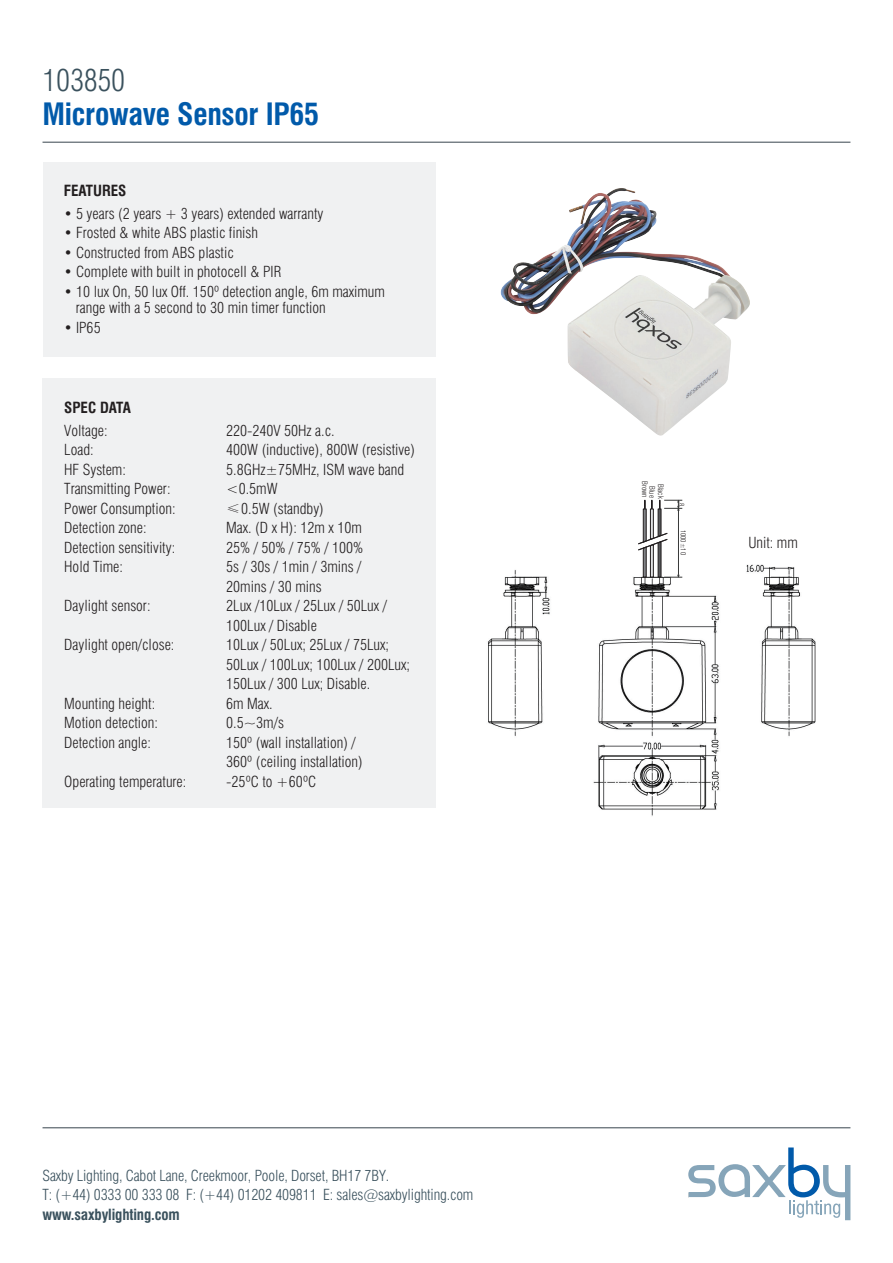
<style>
.page{position:relative;width:893px;height:1263px;background:#fff}
.page>*{position:absolute;margin:0;border:0;box-sizing:border-box;transform-origin:0 0}
.t1{font:700 condensed 30px "Swiss 721 BT";letter-spacing:-.01em;color:#015aaa}
.t2{font:300 condensed 30px "Swiss 721 BT";letter-spacing:-.01em;color:#3a515d}
.t3{font:300 condensed 15px/19.5px "Swiss 721 BT";color:#231f20}
.t4{font:300 condensed 15px/19.5px "Swiss 721 BT";letter-spacing:-.01em;color:#3a515d}
.t5{font:700 condensed 15px "Swiss 721 BT";letter-spacing:-.01em;color:#3a515d}
.t6{font:700 condensed 15px "Swiss 721 BT";color:#231f20}
.t7{font:300 condensed 7.5px "Swiss 721 BT";color:#231f20}
.t8{font:300 condensed 6.9px "Swiss 721 BT";color:#231f20}
.s1{font-family:"Adobe Song Std";font-stretch:normal}
</style>
<div class="page">
<hr style="left:43px;top:142px;width:807px;height:1px;background:#38454d">
<div style="left:43px;top:163px;width:393px;height:194px;background:#f0f1f2"></div>
<div style="left:43px;top:378px;width:393px;height:430px;background:#f0f1f2"></div>
<img style="left:488px;top:564px;width:328px;height:252px">
<svg style="left:638px;top:499px;width:44px;height:79px"></svg>
<img style="left:500px;top:188px;width:250px;height:248px">
<svg style="left:688px;top:1147px;width:162px;height:73px"></svg>
<hr style="left:43px;top:1127px;width:807px;height:1px;background:#38454d">
<h1 class="t2" style="left:43px;top:62px;width:84px">103850</h1>
<h1 class="t1" style="left:43px;top:96px;width:278px">Microwave Sensor IP65</h1>
<p class="t6" style="left:64px;top:181px;width:64px">FEATURES</p>
<p class="t3" style="left:64px;top:203px;width:261px">• 5 years (2 years + 3 years) extended warranty</p>
<p class="t3" style="left:64px;top:223px;width:196px">• Frosted &amp; white ABS plastic finish</p>
<p class="t3" style="left:64px;top:242px;width:171px">• Constructed from ABS plastic</p>
<p class="t3" style="left:64px;top:262px;width:219px">• Complete with built in photocell &amp; PIR</p>
<p class="t3" style="left:76px;top:283px;width:311px;line-height:16.5px;text-indent:-12px">• 10 lux On, 50 lux Off. 150º detection angle, 6m maximum range with a 5 second to 30 min timer function</p>
<p class="t3" style="left:64px;top:317px;width:38px">• IP65</p>
<p class="t6" style="left:64px;top:398px;width:68px">SPEC DATA</p>
<p class="t3" style="left:64px;top:420px;width:45px">Voltage:</p>
<p class="t3" style="left:226px;top:420px;width:110px">220-240V 50Hz a.c.</p>
<p class="t3" style="left:64px;top:440px;width:31px">Load:</p>
<p class="t3" style="left:226px;top:440px;width:190px">400W (inductive), 800W (resistive)</p>
<p class="t3" style="left:64px;top:459px;width:63px">HF System:</p>
<p class="t3" style="left:226px;top:459px;width:180px">5.8GHz±75MHz, ISM wave band</p>
<p class="t3" style="left:64px;top:479px;width:108px">Transmitting Power:</p>
<p class="t3" style="left:226px;top:479px;width:53px">&lt;0.5mW</p>
<p class="t3" style="left:64px;top:498px;width:113px">Power Consumption:</p>
<p class="t3" style="left:226px;top:498px;width:99px"><span class="s1">≤</span>0.5W (standby)</p>
<p class="t3" style="left:64px;top:518px;width:84px">Detection zone:</p>
<p class="t3" style="left:226px;top:518px;width:137px">Max. (D x H): 12m x 10m</p>
<p class="t3" style="left:64px;top:537px;width:112px">Detection sensitivity:</p>
<p class="t3" style="left:226px;top:537px;width:139px">25% / 50% / 75% / 100%</p>
<p class="t3" style="left:64px;top:557px;width:60px">Hold Time:</p>
<p class="t3" style="left:226px;top:557px;width:137px">5s / 30s / 1min / 3mins /<br>20mins / 30 mins</p>
<p class="t3" style="left:64px;top:596px;width:88px">Daylight sensor:</p>
<p class="t3" style="left:226px;top:596px;width:162px">2Lux /10Lux / 25Lux / 50Lux /<br>100Lux / Disable</p>
<p class="t3" style="left:64px;top:635px;width:112px">Daylight open/close:</p>
<p class="t3" style="left:226px;top:635px;width:185px">10Lux / 50Lux; 25Lux / 75Lux;<br>50Lux / 100Lux; 100Lux / 200Lux;<br>150Lux / 300 Lux; Disable.</p>
<p class="t3" style="left:64px;top:693px;width:92px">Mounting height:</p>
<p class="t3" style="left:226px;top:693px;width:48px">6m Max.</p>
<p class="t3" style="left:64px;top:713px;width:95px">Motion detection:</p>
<p class="t3" style="left:226px;top:713px;width:59px">0.5~3m/s</p>
<p class="t3" style="left:64px;top:732px;width:88px">Detection angle:</p>
<p class="t3" style="left:226px;top:732px;width:138px">150º (wall installation) /<br>360º (ceiling installation)</p>
<p class="t3" style="left:64px;top:771px;width:124px">Operating temperature:</p>
<p class="t3" style="left:226px;top:771px;width:91px">-25ºC to +60ºC</p>
<p class="t4" style="left:43px;top:1166px;width:432px">Saxby Lighting, Cabot Lane, Creekmoor, Poole, Dorset, BH17 7BY.<br>T: (+44) 0333 00 333 08 F: (+44) 01202 409811 E: sales@saxbylighting.com</p>
<p class="t5" style="left:43px;top:1205px;width:139px">www.saxbylighting.com</p>
<p class="t7" style="left:649px;top:481px;width:18px;rotate:90deg">Brown</p>
<p class="t7" style="left:657px;top:486px;width:13px;rotate:90deg">Blue</p>
<p class="t7" style="left:665px;top:484px;width:16px;rotate:90deg">Black</p>
<p class="t8" style="left:686px;top:503px;width:5px;rotate:90deg">8</p>
<p class="t8" style="left:687px;top:530px;width:27px;rotate:90deg">1000±10</p>
<p class="t3" style="left:748px;top:533px;width:51px">Unit: mm</p>
</div>
